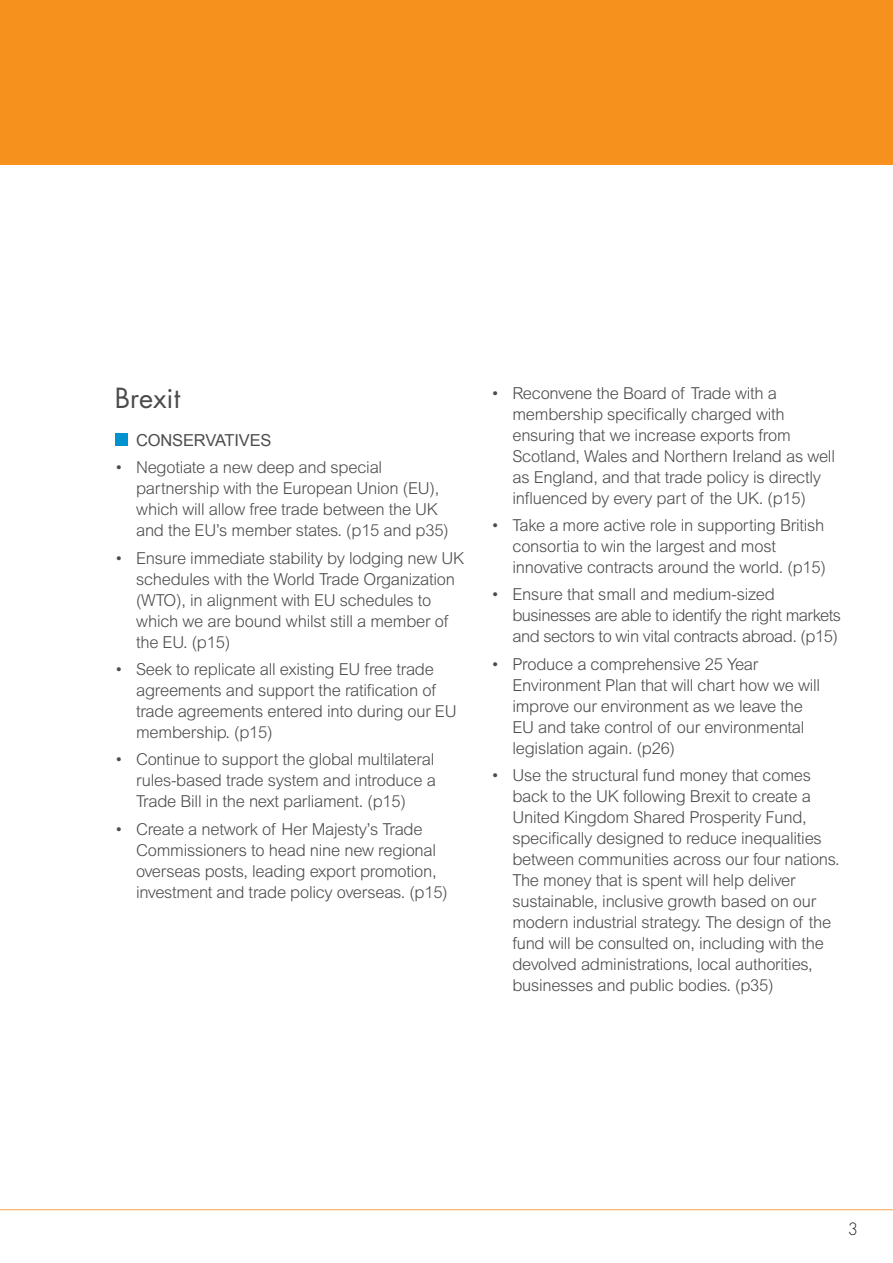
<style>
.page{position:relative;width:893px;height:1263px;background:#fff}
.page>*{position:absolute;margin:0;border:0;box-sizing:border-box;transform-origin:0 0}
.POLICY{font:27px "Futura";color:#4b4c4d}
.BULLET{font:300 16.5px/21px "Arial MT Std";letter-spacing:-.015em;color:#4b4c4d}
.PARTY_NAME{font:16.5px "Arial";letter-spacing:-.01em;color:#4b4c4d}
.t1{font:300 16.5px "Futura";color:#231f20}
</style>
<div class="page">
<div style="left:115px;top:433px;width:12px;height:13px;background:#0093d0"></div>
<div style="left:0;top:0;width:893px;height:164px;background:#f6911e"></div>
<hr style="left:0;top:1209px;width:893px;height:1px;background:#f9a549">
<p class="POLICY" style="left:115px;top:379px;width:67px">Brexit</p>
<p class="PARTY_NAME" style="left:136px;top:429px;width:137px">CONSERVATIVES</p>
<p class="BULLET" style="left:136px;top:457px;width:314px;text-indent:-21px">• Negotiate a new deep and special partnership with the European Union (EU), which will allow free trade between the UK and the EU’s member states. (p15 and p35)</p>
<p class="BULLET" style="left:136px;top:547px;width:330px;text-indent:-21px">• Ensure immediate stability by lodging new UK schedules with the World Trade Organization (WTO), in alignment with EU schedules to which we are bound whilst still a member of the EU. (p15)</p>
<p class="BULLET" style="left:136px;top:659px;width:322px;text-indent:-21px">• Seek to replicate all existing EU free trade agreements and support the ratification of trade agreements entered into during our EU membership. (p15)</p>
<p class="BULLET" style="left:136px;top:749px;width:301px;text-align:justify;text-indent:-21px">• Continue to support the global multilateral rules-based trade system and introduce a Trade Bill in the next parliament. (p15)</p>
<p class="BULLET" style="left:136px;top:818px;width:313px;text-indent:-21px">• Create a network of Her Majesty’s Trade Commissioners to head nine new regional overseas posts, leading export promotion, investment and trade policy overseas. (p15)</p>
<p class="BULLET" style="left:512px;top:382px;width:324px;text-indent:-21px">• Reconvene the Board of Trade with a membership specifically charged with ensuring that we increase exports from Scotland, Wales and Northern Ireland as well as England, and that trade policy is directly influenced by every part of the UK. (p15)</p>
<p class="BULLET" style="left:512px;top:515px;width:315px;text-indent:-21px">• Take a more active role in supporting British consortia to win the largest and most innovative contracts around the world. (p15)</p>
<p class="BULLET" style="left:512px;top:584px;width:330px;text-indent:-21px">• Ensure that small and medium-sized businesses are able to identify the right markets and sectors to win vital contracts abroad. (p15)</p>
<p class="BULLET" style="left:512px;top:653px;width:309px;text-indent:-21px">• Produce a comprehensive 25 Year Environment Plan that will chart how we will improve our environment as we leave the EU and take control of our environmental legislation again. (p26)</p>
<p class="BULLET" style="left:512px;top:765px;width:329px;text-indent:-21px">• Use the structural fund money that comes back to the UK following Brexit to create a United Kingdom Shared Prosperity Fund, specifically designed to reduce inequalities between communities across our four nations.<br>The money that is spent will help deliver sustainable, inclusive growth based on our modern industrial strategy. The design of the fund will be consulted on, including with the devolved administrations, local authorities, businesses and public bodies. (p35)</p>
<p class="t1" style="left:848px;top:1218px;width:12px">3</p>
</div>
